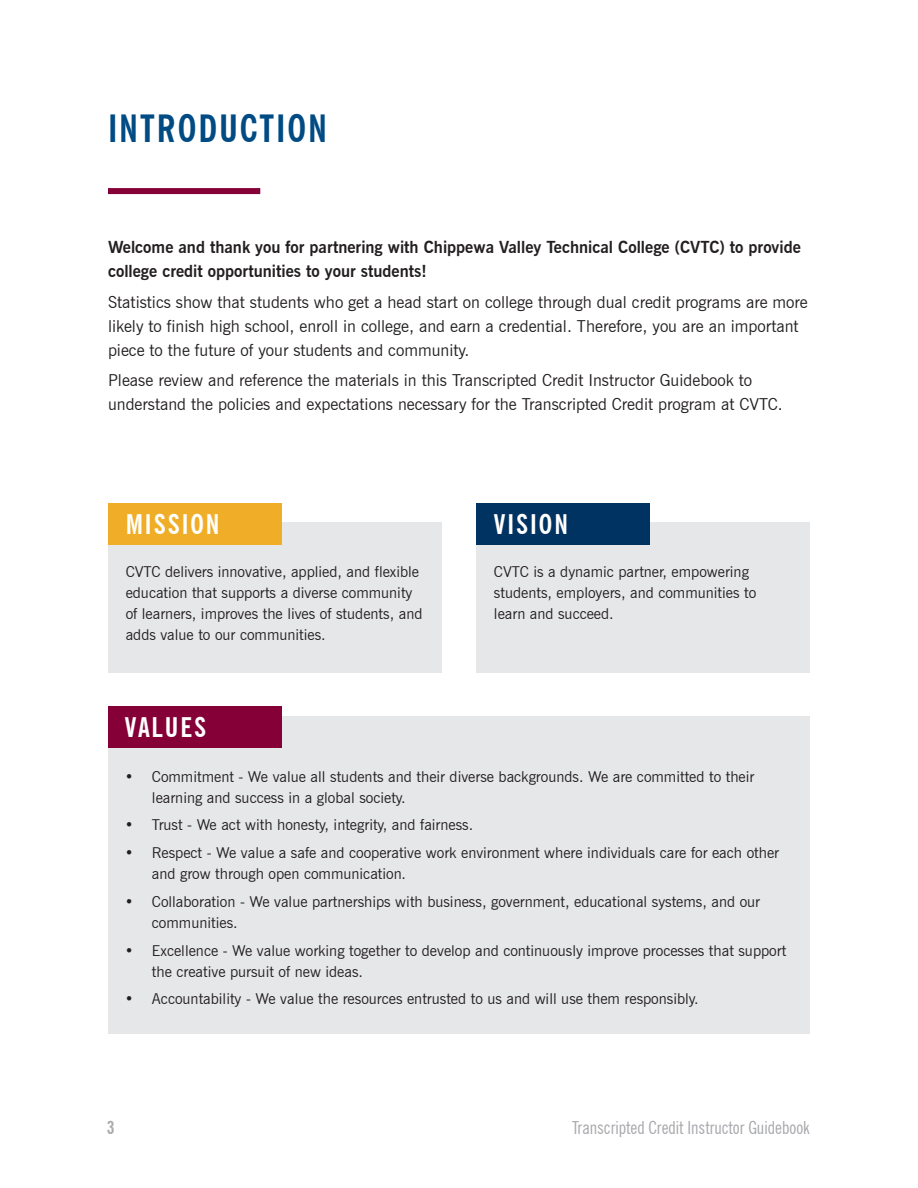
<style>
.page{position:relative;width:918px;height:1188px;background:#fff}
.page>*{position:absolute;margin:0;border:0;box-sizing:border-box;transform-origin:0 0}
.t1{font:700 condensed 37.5px "News Gothic BT";letter-spacing:.05em;color:#004b84}
.t2{font:700 condensed 27px "News Gothic BT";letter-spacing:.07em;color:#fff}
.t3{font:condensed 18px "News Gothic BT";color:#a8a9ad}
.t4{font:700 condensed 18px "News Gothic BT";color:#a8a9ad}
.t5{font:16.5px/24px "News Gothic BT";color:#231f20}
.t6{font:700 16.5px/24px "News Gothic BT";color:#231f20}
.t7{font:15px/21px "News Gothic BT";color:#231f20}
</style>
<div class="page">
<div style="left:108px;top:522px;width:334px;height:150px;background:#e6e7e9"></div>
<div style="left:108px;top:503px;width:174px;height:41px;background:#f0ae28"></div>
<div style="left:476px;top:522px;width:334px;height:150px;background:#e6e7e9"></div>
<div style="left:108px;top:716px;width:701px;height:318px;background:#e6e7e9"></div>
<div style="left:108px;top:706px;width:174px;height:41px;background:#840037"></div>
<div style="left:476px;top:503px;width:174px;height:41px;background:#003361"></div>
<div style="left:108px;top:188px;width:152px;height:6px;background:#840037"></div>
<h1 class="t1" style="left:108px;top:106px;width:221px">INTRODUCTION</h1>
<p class="t6" style="left:108px;top:235px;width:694px">Welcome and thank you for partnering with Chippewa Valley Technical College (CVTC) to provide college credit opportunities to your students!</p>
<p class="t5" style="left:108px;top:290px;width:701px">Statistics show that students who get a head start on college through dual credit programs are more likely to finish high school, enroll in college, and earn a credential. Therefore, you are an important piece to the future of your students and community.</p>
<p class="t5" style="left:108px;top:368px;width:676px">Please review and reference the materials in this Transcripted Credit Instructor Guidebook to understand the policies and expectations necessary for the Transcripted Credit program at CVTC.</p>
<h2 class="t2" style="left:126px;top:508px;width:95px">MISSION</h2>
<p class="t7" style="left:126px;top:561px;width:298px">CVTC delivers innovative, applied, and flexible education that supports a diverse community of learners, improves the lives of students, and adds value to our communities.</p>
<h2 class="t2" style="left:494px;top:508px;width:76px">VISION</h2>
<p class="t7" style="left:494px;top:561px;width:264px">CVTC is a dynamic partner, empowering students, employers, and communities to learn and succeed.</p>
<h2 class="t2" style="left:125px;top:711px;width:83px">VALUES</h2>
<p class="t7" style="left:152px;top:766px;width:604px;text-indent:-27px">• Commitment - We value all students and their diverse backgrounds. We are committed to their learning and success in a global society.</p>
<p class="t7" style="left:125px;top:814px;width:350px">• Trust - We act with honesty, integrity, and fairness.</p>
<p class="t7" style="left:152px;top:842px;width:629px;text-indent:-27px">• Respect - We value a safe and cooperative work environment where individuals care for each other and grow through open communication.</p>
<p class="t7" style="left:152px;top:891px;width:610px;text-indent:-27px">• Collaboration - We value partnerships with business, government, educational systems, and our communities.</p>
<p class="t7" style="left:152px;top:940px;width:636px;text-indent:-27px">• Excellence - We value working together to develop and continuously improve processes that support the creative pursuit of new ideas.</p>
<p class="t7" style="left:125px;top:988px;width:575px">• Accountability - We value the resources entrusted to us and will use them responsibly.</p>
<p class="t4" style="left:107px;top:1117px;width:9px">3</p>
<p class="t3" style="left:572px;top:1117px;width:239px">Transcripted Credit Instructor Guidebook</p>
</div>
